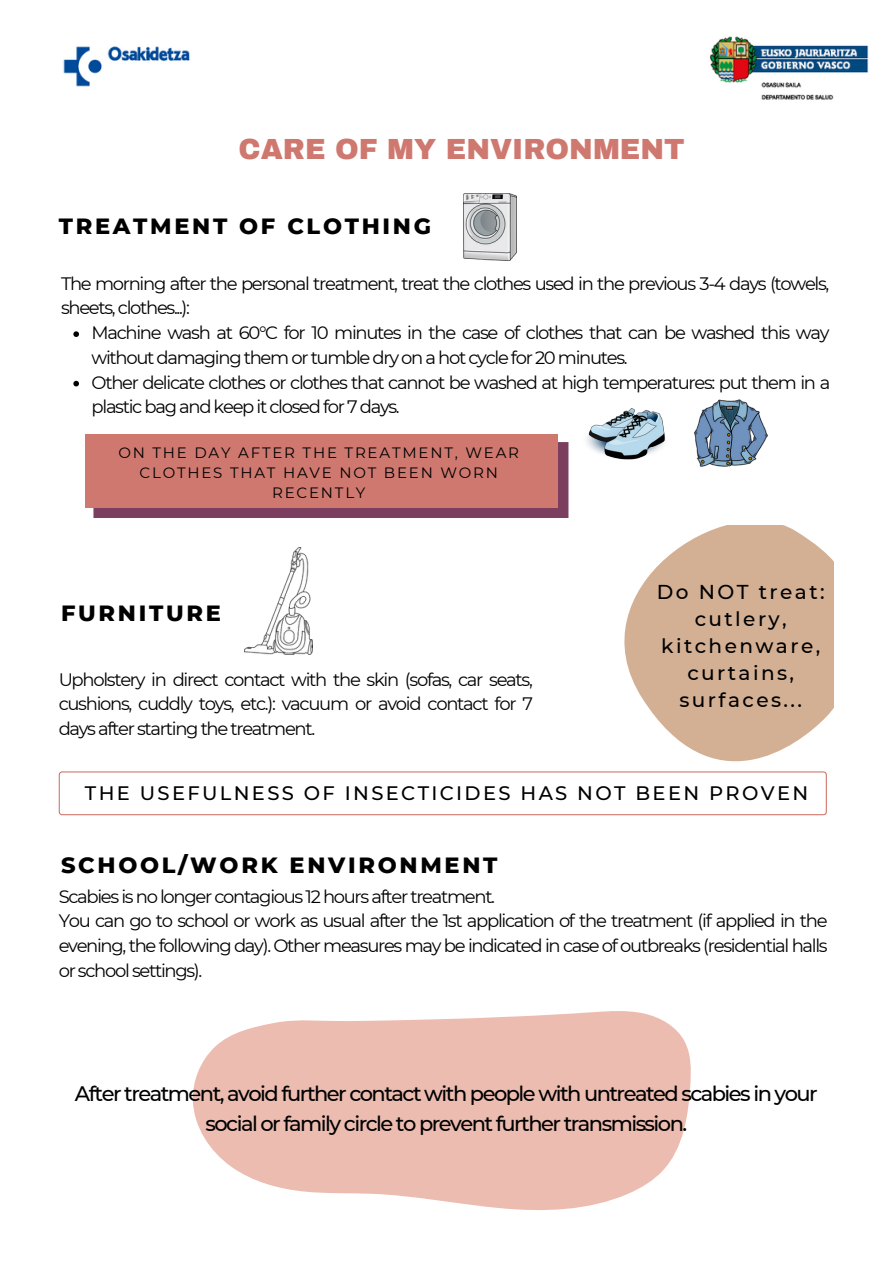
<style>
.page{position:relative;width:893px;height:1264px;background:#fff}
.page>*{position:absolute;margin:0;border:0;box-sizing:border-box;transform-origin:0 0}
.t1{font:900 28.5px "Archivo";color:#cf786f}
.t2{font:800 22.5px "Montserrat";letter-spacing:.12em;color:#000}
.t3{font:500 21px/29.2px "Montserrat";letter-spacing:-.075em;color:#000;text-align:center}
.t4{font:500 20.1px/27px "Montserrat";letter-spacing:.12em;color:#000;text-align:center}
.t5{font:500 19.5px "Montserrat";letter-spacing:.12em;color:#000}
.t6{font:18px/24.8px "Montserrat";letter-spacing:-.075em;color:#000}
.t7{font:15px/20.2px "Montserrat";letter-spacing:.12em;color:#000;text-align:center}
</style>
<div class="page">
<svg style="left:73px;top:331px;width:6px;height:6px"></svg>
<svg style="left:73px;top:381px;width:6px;height:5px"></svg>
<svg style="left:93px;top:442px;width:475px;height:76px;background:#814260"></svg>
<div style="left:86px;top:434px;width:472px;height:73px;background:#cf786f"></div>
<svg style="left:624px;top:525px;width:209px;height:258px;fill:#d3b094"></svg>
<img style="left:709px;top:36px;width:159px;height:64px">
<svg style="left:59px;top:771px;width:767px;height:44px"></svg>
<img style="left:463px;top:193px;width:53px;height:68px">
<img style="left:244px;top:548px;width:69px;height:106px">
<svg style="left:192px;top:1011px;width:499px;height:199px;fill:#ecbcb0"></svg>
<img style="left:586px;top:408px;width:79px;height:51px">
<img style="left:694px;top:399px;width:74px;height:68px">
<img style="left:63px;top:46px;width:127px;height:41px">
<h1 class="t1" style="left:238px;top:134px;width:447px">CARE OF MY ENVIRONMENT</h1>
<p class="t2" style="left:59px;top:212px;width:374px">TREATMENT OF CLOTHING</p>
<p class="t6" style="left:61px;top:271px;width:769px">The morning after the personal treatment, treat the clothes used in the previous 3-4 days (towels, sheets, clothes...):</p>
<p class="t6" style="left:92px;top:320px;width:740px">Machine wash at 60°C for 10 minutes in the case of clothes that can be washed this way without damaging them or tumble dry on a hot cycle for 20 minutes.<br>Other delicate clothes or clothes that cannot be washed at high temperatures: put them in a plastic bag and keep it closed for 7 days.</p>
<p class="t7" style="left:118px;top:442px;width:402px">ON THE DAY AFTER THE TREATMENT, WEAR<br>CLOTHES THAT HAVE NOT BEEN WORN<br>RECENTLY</p>
<p class="t2" style="left:61px;top:599px;width:161px">FURNITURE</p>
<p class="t6" style="left:59px;top:666px;width:476px;text-align:justify">Upholstery in direct contact with the skin (sofas, car seats, cushions, cuddly toys, etc.): vacuum or avoid contact for 7 days after starting the treatment.</p>
<p class="t4" style="left:657px;top:578px;width:169px">Do NOT treat: cutlery, kitchenware, curtains, surfaces...</p>
<p class="t5" style="left:85px;top:780px;width:724px">THE USEFULNESS OF INSECTICIDES HAS NOT BEEN PROVEN</p>
<p class="t2" style="left:61px;top:851px;width:438px">SCHOOL/WORK ENVIRONMENT</p>
<p class="t6" style="left:59px;top:883px;width:770px">Scabies is no longer contagious 12 hours after treatment.<br>You can go to school or work as usual after the 1st application of the treatment (if applied in the evening, the following day). Other measures may be indicated in case of outbreaks (residential halls or school settings).</p>
<p class="t3" style="left:75px;top:1079px;width:744px">After treatment, avoid further contact with people with untreated scabies in your social or family circle to prevent further transmission.</p>
</div>
